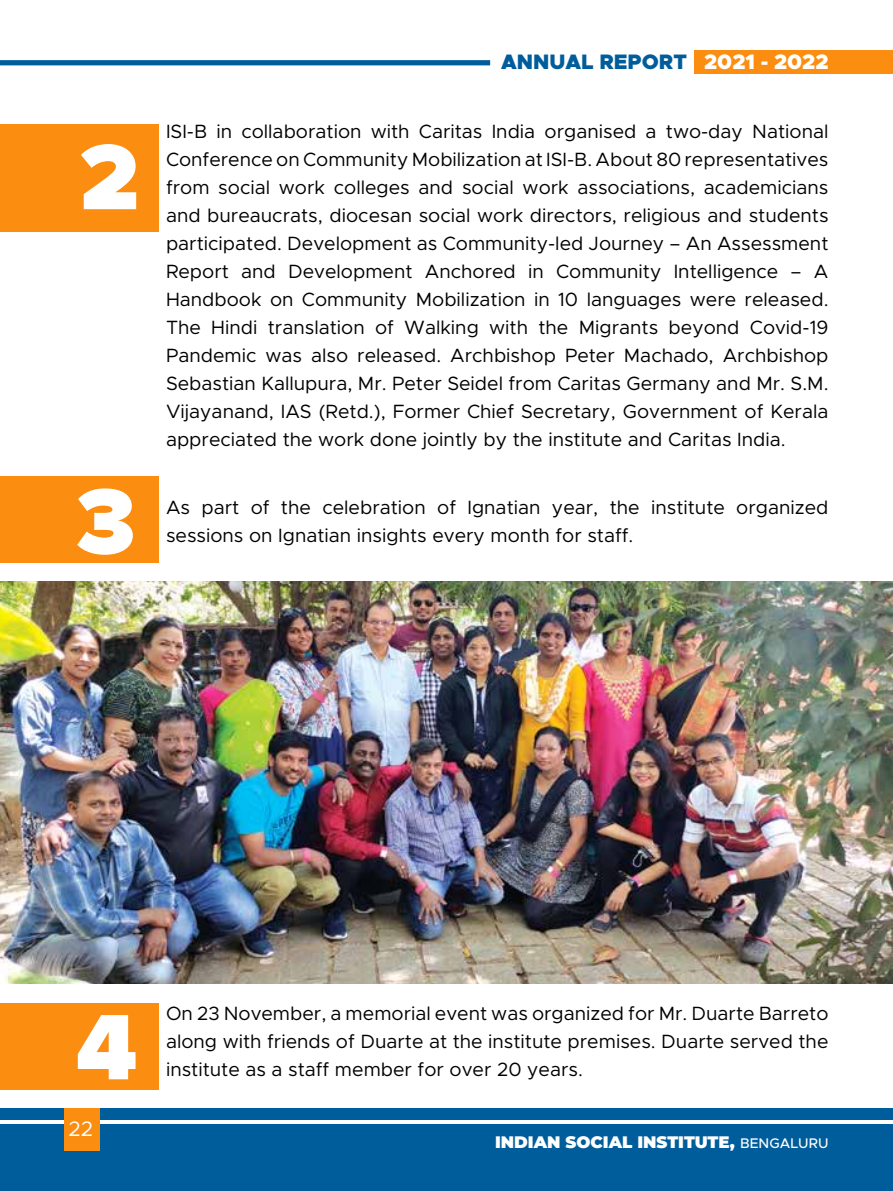
<style>
.page{position:relative;width:893px;height:1191px;background:#fff}
.page>*{position:absolute;margin:0;border:0;box-sizing:border-box;transform-origin:0 0}
.t1{font:900 96.25px "Proxima Nova";color:#fff}
.t2{font:900 21px "Metropolis";color:#005d9c}
.t3{font:21px "Metropolis";color:#fff}
.t4{font:19.25px/28px "Metropolis";color:#000}
.t5{font:900 16.62px "Montserrat";color:#fff}
.s1{color:#fff}
.s2{font-family:"Metropolis";font-weight:500;font-size:14px}
</style>
<div class="page">
<div style="left:0;top:1108px;width:893px;height:83px;background:#005d9b"></div>
<hr style="left:0;top:1120px;width:893px;height:4px;background:#fff">
<div style="left:64px;top:1108px;width:36px;height:42px;background:#fb8d10"></div>
<div style="left:0;top:60px;width:490px;height:5px;background:#005d9b"></div>
<div style="left:694px;top:50px;width:199px;height:23px;background:#fb8d10"></div>
<div style="left:0;top:1003px;width:159px;height:86px;background:#fb8d10"></div>
<div style="left:0;top:476px;width:159px;height:86px;background:#fb8d10"></div>
<div style="left:0;top:124px;width:159px;height:107px;background:#fb8d10"></div>
<img style="left:0;top:581px;width:893px;height:402px">
<h1 class="t1" style="left:80px;top:133px;width:61px">2</h1>
<h1 class="t1" style="left:76px;top:477px;width:61px">3</h1>
<p class="t2" style="left:501px;top:48px;width:329px">ANNUAL REPORT <span class="s1">2021 - 2022</span></p>
<p class="t4" style="left:166px;top:117px;width:664px;text-align:justify">ISI-B in collaboration with Caritas India organised a two-day National Conference on Community Mobilization at ISI-B. About 80 representatives from social work colleges and social work associations, academicians and bureaucrats, diocesan social work directors, religious and students participated. Development as Community-led Journey – An Assessment Report and Development Anchored in Community Intelligence – A Handbook on Community Mobilization in 10 languages were released.<br>The Hindi translation of Walking with the Migrants beyond Covid-19<br>Pandemic was also released. Archbishop Peter Machado, Archbishop Sebastian Kallupura, Mr. Peter Seidel from Caritas Germany and Mr. S.M.<br>Vijayanand, IAS (Retd.), Former Chief Secretary, Government of Kerala appreciated the work done jointly by the institute and Caritas India.</p>
<p class="t4" style="left:166px;top:493px;width:664px">As part of the celebration of Ignatian year, the institute organized sessions on Ignatian insights every month for staff.</p>
<h1 class="t1" style="left:76px;top:1003px;width:63px">4</h1>
<p class="t3" style="left:68px;top:1115px;width:26px">22</p>
<p class="t4" style="left:166px;top:999px;width:664px">On 23 November, a memorial event was organized for Mr. Duarte Barreto along with friends of Duarte at the institute premises. Duarte served the</p>
<p class="t4" style="left:166px;top:1055px;width:418px">institute as a staff member for over 20 years.</p>
<p class="t5" style="left:495px;top:1130px;width:335px">INDIAN SOCIAL INSTITUTE, <span class="s2">BENGALURU</span></p>
</div>
